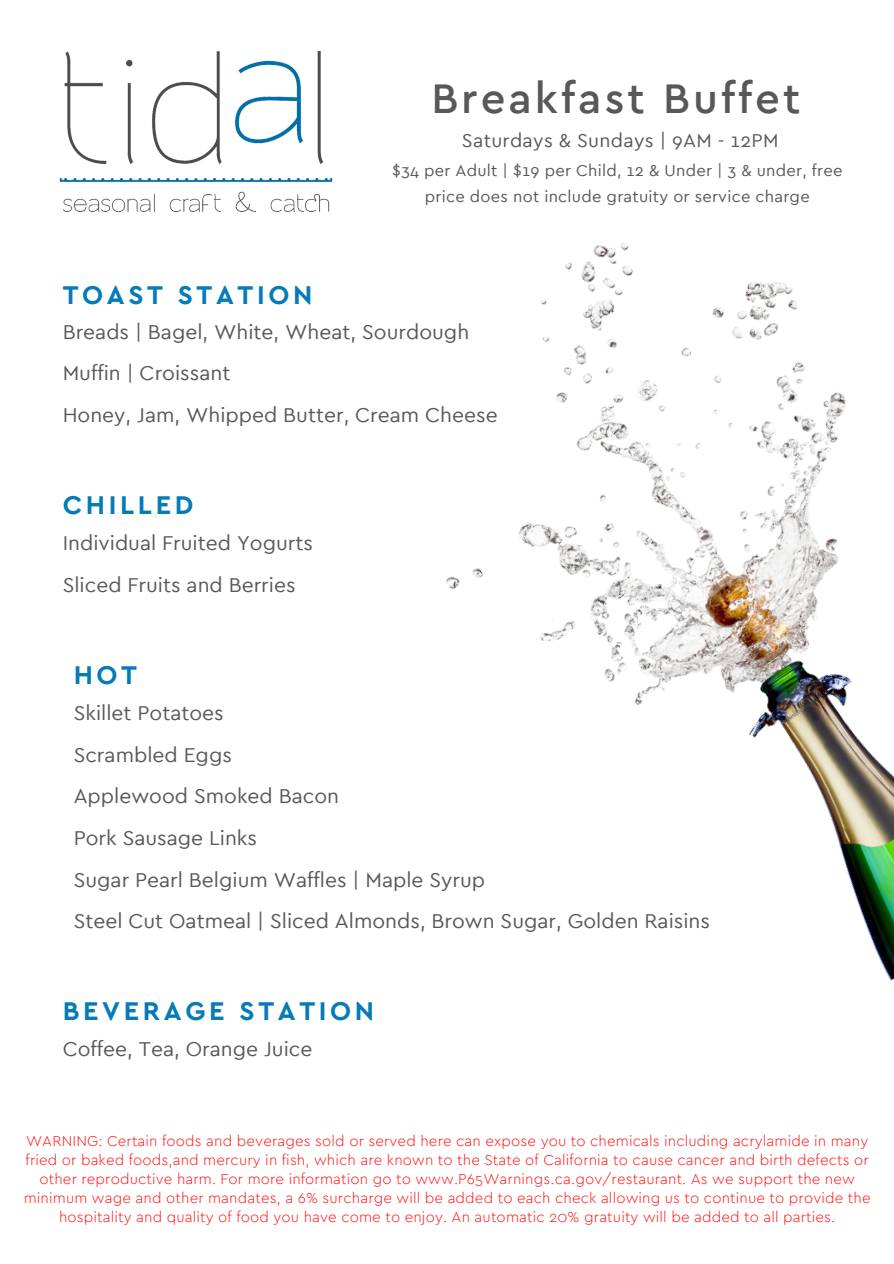
<style>
.page{position:relative;width:894px;height:1264px;background:#fff}
.page>*{position:absolute;margin:0;border:0;box-sizing:border-box;transform-origin:0 0}
.t1{font:500 43.5px "Cera";letter-spacing:.07em;color:#58585a}
.t2{font:700 27px "Cera";letter-spacing:.135em;color:#057bb7}
.t3{font:21px "Cera";color:#58585a}
.t4{font:19.5px "Cera";letter-spacing:.015em;color:#58585a}
.t5{font:16.5px "Cera";letter-spacing:.015em;color:#58585a}
.t6{font:300 15px/19.2px "Cera";letter-spacing:.01em;color:#ff1616;text-align:center}
</style>
<div class="page">
<img style="left:60px;top:51px;width:272px;height:160px">
<img style="left:446px;top:242px;width:447px;height:739px">
<p class="t1" style="left:431px;top:78px;width:370px">Breakfast Buffet</p>
<p class="t4" style="left:462px;top:131px;width:318px">Saturdays &amp; Sundays | 9AM - 12PM</p>
<p class="t5" style="left:392px;top:163px;width:451px">$34 per Adult | $19 per Child, 12 &amp; Under | 3 &amp; under, free</p>
<p class="t5" style="left:425px;top:189px;width:386px">price does not include gratuity or service charge</p>
<p class="t2" style="left:63px;top:282px;width:251px">TOAST STATION</p>
<p class="t3" style="left:63px;top:322px;width:408px">Breads | Bagel, White, Wheat, Sourdough</p>
<p class="t3" style="left:63px;top:363px;width:169px">Muffin | Croissant</p>
<p class="t3" style="left:63px;top:405px;width:436px">Honey, Jam, Whipped Butter, Cream Cheese</p>
<p class="t2" style="left:63px;top:492px;width:132px">CHILLED</p>
<p class="t3" style="left:63px;top:533px;width:252px">Individual Fruited Yogurts</p>
<p class="t3" style="left:63px;top:575px;width:234px">Sliced Fruits and Berries</p>
<p class="t2" style="left:74px;top:662px;width:65px">HOT</p>
<p class="t3" style="left:74px;top:703px;width:152px">Skillet Potatoes</p>
<p class="t3" style="left:74px;top:744px;width:160px">Scrambled Eggs</p>
<p class="t3" style="left:74px;top:786px;width:267px">Applewood Smoked Bacon</p>
<p class="t3" style="left:74px;top:828px;width:185px">Pork Sausage Links</p>
<p class="t3" style="left:74px;top:869px;width:413px">Sugar Pearl Belgium Waffles | Maple Syrup</p>
<p class="t3" style="left:74px;top:911px;width:637px">Steel Cut Oatmeal | Sliced Almonds, Brown Sugar, Golden Raisins</p>
<p class="t2" style="left:63px;top:998px;width:313px">BEVERAGE STATION</p>
<p class="t3" style="left:63px;top:1039px;width:251px">Coffee, Tea, Orange Juice</p>
<p class="t6" style="left:24px;top:1131px;width:848px">WARNING: Certain foods and beverages sold or served here can expose you to chemicals including acrylamide in many fried or baked foods,and mercury in fish, which are known to the State of California to cause cancer and birth defects or other reproductive harm. For more information go to www.P65Warnings.ca.gov/restaurant. As we support the new minimum wage and other mandates, a 6% surcharge will be added to each check allowing us to continue to provide the hospitality and quality of food you have come to enjoy. An automatic 20% gratuity will be added to all parties.</p>
</div>
